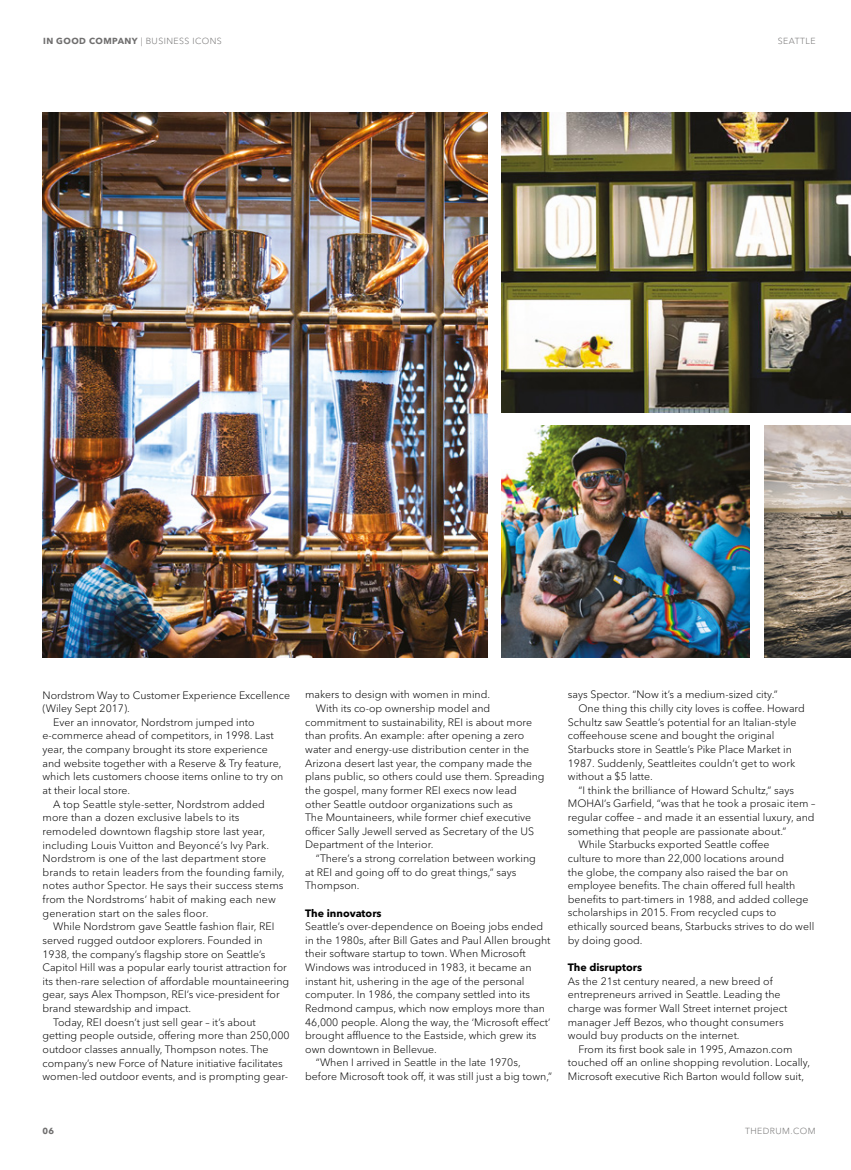
<style>
.page{position:relative;width:851px;height:1170px;background:#fff}
.page>*{position:absolute;margin:0;border:0;box-sizing:border-box;transform-origin:0 0}
.t1{font:300 10.62px/13.6px "Avenir Next LT Pro";color:#000}
.t2{font:700 10.62px "Avenir Next LT Pro";color:#000}
.t3{font:300 8.75px "Avenir Next LT Pro";letter-spacing:.05em;color:#706f6f}
.t4{font:700 8.75px "Avenir Next LT Pro";color:#706f6f}
.s1{font-weight:700}
</style>
<div class="page">
<img style="left:501px;top:112px;width:349px;height:300px">
<img style="left:501px;top:426px;width:248px;height:231px">
<img style="left:764px;top:426px;width:86px;height:231px">
<img style="left:43px;top:112px;width:444px;height:545px">
<p class="t3" style="left:43px;top:36px;width:180px"><span class="s1">IN GOOD COMPANY</span> | BUSINESS ICONS</p>
<p class="t3" style="left:777px;top:35px;width:39px">SEATTLE</p>
<p class="t1" style="left:43px;top:688px;width:249px">Nordstrom Way to Customer Experience Excellence</p>
<p class="t1" style="left:43px;top:701px;width:89px">(Wiley Sept 2017).</p>
<p class="t1" style="left:53px;top:715px;width:203px">Ever an innovator, Nordstrom jumped into</p>
<p class="t1" style="left:43px;top:729px;width:233px">e-commerce ahead of competitors, in 1998. Last</p>
<p class="t1" style="left:43px;top:742px;width:227px">year, the company brought its store experience</p>
<p class="t1" style="left:43px;top:756px;width:240px">and website together with a Reserve &amp; Try feature,</p>
<p class="t1" style="left:43px;top:769px;width:242px">which lets customers choose items online to try on</p>
<p class="t1" style="left:43px;top:783px;width:89px">at their local store.</p>
<p class="t1" style="left:53px;top:797px;width:213px">A top Seattle style-setter, Nordstrom added</p>
<p class="t1" style="left:43px;top:810px;width:198px">more than a dozen exclusive labels to its</p>
<p class="t1" style="left:43px;top:824px;width:224px">remodeled downtown flagship store last year,</p>
<p class="t1" style="left:43px;top:837px;width:228px">including Louis Vuitton and Beyoncé’s Ivy Park.</p>
<p class="t1" style="left:43px;top:851px;width:225px">Nordstrom is one of the last department store</p>
<p class="t1" style="left:43px;top:865px;width:243px">brands to retain leaders from the founding family,</p>
<p class="t1" style="left:43px;top:878px;width:242px">notes author Spector. He says their success stems</p>
<p class="t1" style="left:43px;top:892px;width:235px">from the Nordstroms’ habit of making each new</p>
<p class="t1" style="left:43px;top:906px;width:167px">generation start on the sales floor.</p>
<p class="t1" style="left:53px;top:919px;width:223px">While Nordstrom gave Seattle fashion flair, REI</p>
<p class="t1" style="left:43px;top:933px;width:222px">served rugged outdoor explorers. Founded in</p>
<p class="t1" style="left:43px;top:946px;width:224px">1938, the company’s flagship store on Seattle’s</p>
<p class="t1" style="left:43px;top:960px;width:246px">Capitol Hill was a popular early tourist attraction for</p>
<p class="t1" style="left:43px;top:974px;width:248px">its then-rare selection of affordable mountaineering</p>
<p class="t1" style="left:43px;top:987px;width:239px">gear, says Alex Thompson, REI’s vice-president for</p>
<p class="t1" style="left:43px;top:1001px;width:150px">brand stewardship and impact.</p>
<p class="t1" style="left:53px;top:1015px;width:204px">Today, REI doesn’t just sell gear – it’s about</p>
<p class="t1" style="left:43px;top:1028px;width:248px">getting people outside, offering more than 250,000</p>
<p class="t1" style="left:43px;top:1042px;width:227px">outdoor classes annually, Thompson notes. The</p>
<p class="t1" style="left:43px;top:1055px;width:242px">company’s new Force of Nature initiative facilitates</p>
<p class="t1" style="left:43px;top:1069px;width:247px">women-led outdoor events, and is prompting gear-</p>
<p class="t1" style="left:305px;top:688px;width:186px">makers to design with women in mind.</p>
<p class="t1" style="left:316px;top:701px;width:176px">With its co-op ownership model and</p>
<p class="t1" style="left:305px;top:715px;width:228px">commitment to sustainability, REI is about more</p>
<p class="t1" style="left:305px;top:728px;width:220px">than profits. An example: after opening a zero</p>
<p class="t1" style="left:305px;top:742px;width:225px">water and energy-use distribution center in the</p>
<p class="t1" style="left:305px;top:756px;width:228px">Arizona desert last year, the company made the</p>
<p class="t1" style="left:305px;top:769px;width:241px">plans public, so others could use them. Spreading</p>
<p class="t1" style="left:305px;top:783px;width:213px">the gospel, many former REI execs now lead</p>
<p class="t1" style="left:305px;top:797px;width:209px">other Seattle outdoor organizations such as</p>
<p class="t1" style="left:305px;top:810px;width:227px">The Mountaineers, while former chief executive</p>
<p class="t1" style="left:305px;top:824px;width:230px">officer Sally Jewell served as Secretary of the US</p>
<p class="t1" style="left:305px;top:837px;width:130px">Department of the Interior.</p>
<p class="t1" style="left:316px;top:851px;width:221px">“There’s a strong correlation between working</p>
<p class="t1" style="left:305px;top:865px;width:213px">at REI and going off to do great things,” says</p>
<p class="t1" style="left:305px;top:878px;width:56px">Thompson.</p>
<p class="t2" style="left:305px;top:906px;width:78px">The innovators</p>
<p class="t1" style="left:305px;top:919px;width:239px">Seattle’s over-dependence on Boeing jobs ended</p>
<p class="t1" style="left:305px;top:933px;width:247px">in the 1980s, after Bill Gates and Paul Allen brought</p>
<p class="t1" style="left:305px;top:946px;width:222px">their software startup to town. When Microsoft</p>
<p class="t1" style="left:305px;top:960px;width:228px">Windows was introduced in 1983, it became an</p>
<p class="t1" style="left:305px;top:974px;width:221px">instant hit, ushering in the age of the personal</p>
<p class="t1" style="left:305px;top:987px;width:226px">computer. In 1986, the company settled into its</p>
<p class="t1" style="left:305px;top:1001px;width:241px">Redmond campus, which now employs more than</p>
<p class="t1" style="left:305px;top:1014px;width:247px">46,000 people. Along the way, the ‘Microsoft effect’</p>
<p class="t1" style="left:305px;top:1028px;width:233px">brought affluence to the Eastside, which grew its</p>
<p class="t1" style="left:305px;top:1042px;width:133px">own downtown in Bellevue.</p>
<p class="t1" style="left:316px;top:1055px;width:206px">“When I arrived in Seattle in the late 1970s,</p>
<p class="t1" style="left:305px;top:1069px;width:248px">before Microsoft took off, it was still just a big town,”</p>
<p class="t1" style="left:567px;top:687px;width:211px">says Spector. “Now it’s a medium-sized city.”</p>
<p class="t1" style="left:578px;top:701px;width:228px">One thing this chilly city loves is coffee. Howard</p>
<p class="t1" style="left:567px;top:715px;width:230px">Schultz saw Seattle’s potential for an Italian-style</p>
<p class="t1" style="left:567px;top:728px;width:208px">coffeehouse scene and bought the original</p>
<p class="t1" style="left:567px;top:742px;width:225px">Starbucks store in Seattle’s Pike Place Market in</p>
<p class="t1" style="left:567px;top:756px;width:229px">1987. Suddenly, Seattleites couldn’t get to work</p>
<p class="t1" style="left:567px;top:769px;width:86px">without a $5 latte.</p>
<p class="t1" style="left:578px;top:783px;width:217px">“I think the brilliance of Howard Schultz,” says</p>
<p class="t1" style="left:567px;top:796px;width:249px">MOHAI’s Garfield, “was that he took a prosaic item –</p>
<p class="t1" style="left:567px;top:810px;width:248px">regular coffee – and made it an essential luxury, and</p>
<p class="t1" style="left:567px;top:824px;width:220px">something that people are passionate about.”</p>
<p class="t1" style="left:578px;top:837px;width:192px">While Starbucks exported Seattle coffee</p>
<p class="t1" style="left:567px;top:851px;width:218px">culture to more than 22,000 locations around</p>
<p class="t1" style="left:567px;top:865px;width:222px">the globe, the company also raised the bar on</p>
<p class="t1" style="left:567px;top:878px;width:229px">employee benefits. The chain offered full health</p>
<p class="t1" style="left:567px;top:892px;width:242px">benefits to part-timers in 1988, and added college</p>
<p class="t1" style="left:567px;top:905px;width:210px">scholarships in 2015. From recycled cups to</p>
<p class="t1" style="left:567px;top:919px;width:248px">ethically sourced beans, Starbucks strives to do well</p>
<p class="t1" style="left:567px;top:933px;width:76px">by doing good.</p>
<p class="t2" style="left:567px;top:960px;width:76px">The disruptors</p>
<p class="t1" style="left:567px;top:974px;width:221px">As the 21st century neared, a new breed of entrepreneurs arrived in Seattle. Leading the charge was former Wall Street internet project manager Jeff Bezos, who thought consumers would buy products on the internet.</p>
<p class="t1" style="left:567px;top:1042px;width:244px;text-indent:11px">From its first book sale in 1995, Amazon.com touched off an online shopping revolution. Locally,<br>Microsoft executive Rich Barton would follow suit,</p>
<p class="t4" style="left:43px;top:1125px;width:13px">06</p>
<p class="t3" style="left:744px;top:1125px;width:72px">THEDRUM.COM</p>
</div>
